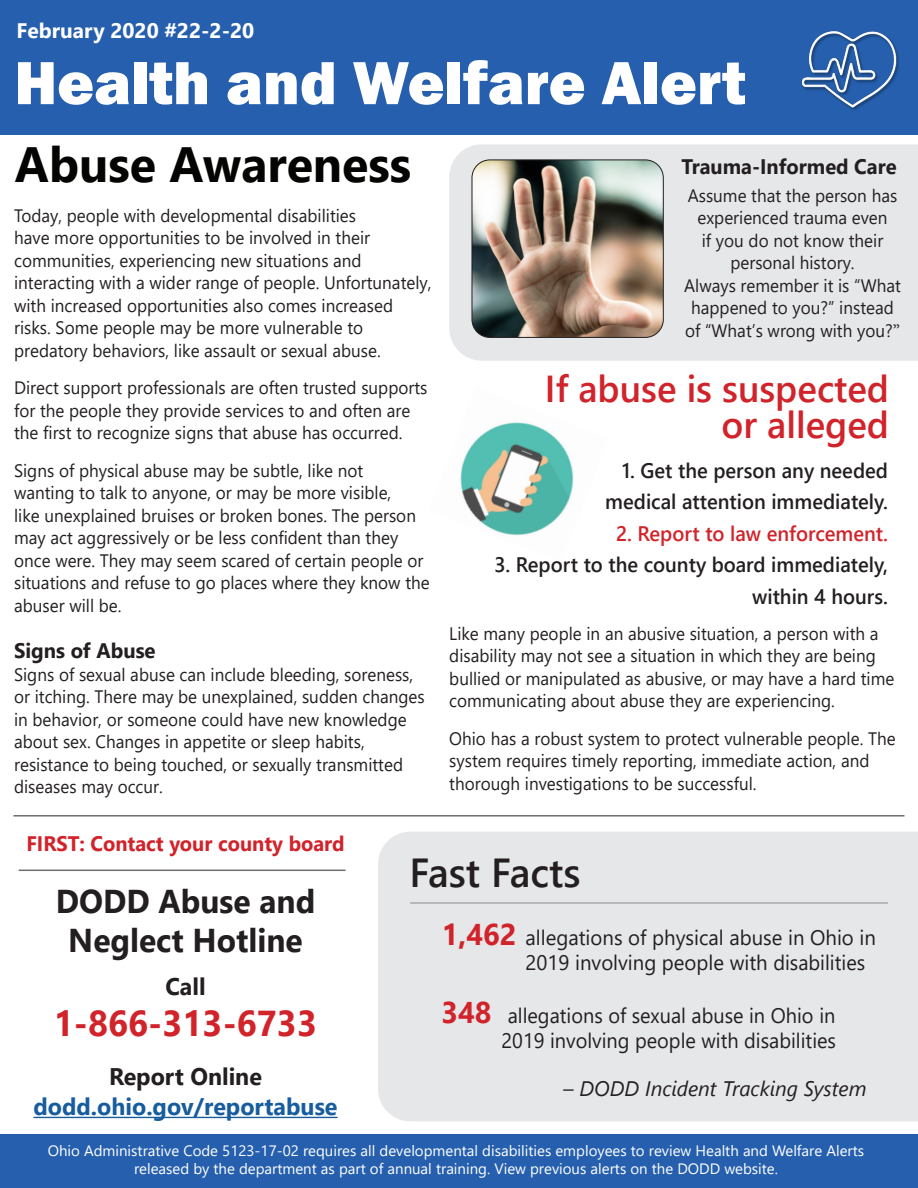
<style>
.page{position:relative;width:918px;height:1188px;background:#fff}
.page>*{position:absolute;margin:0;border:0;box-sizing:border-box;transform-origin:0 0}
.t1{font:800 63px "Franklin Gothic";color:#fff}
.t2{font:700 49.5px "Segoe UI";color:#040503}
.t3{font:600 40.5px "Segoe UI";color:#231f20}
.t4{font:600 37.5px "Segoe UI";color:#d1232a}
.t5{font:700 36px "Segoe UI";color:#d1232a}
.t6{font:700 33px/39px "Segoe UI";color:#231f20;text-align:center;scale:.96 1}
.t7{font:700 24px "Segoe UI";color:#175d9e}
.t8{font:700 24px "Segoe UI";color:#231f20}
.t9{font:600 21px "Segoe UI";color:#231f20;scale:.96 1}
.t10{font:21px/25.2px "Segoe UI";color:#231f20}
.t11{font:21px "Segoe UI";color:#231f20;scale:.95 1}
.t12{font:700 21px "Segoe UI";color:#d1232a;scale:.96 1}
.t13{font:italic 21px "Segoe UI";color:#231f20}
.t14{font:600 21px "Segoe UI";color:#d1232a;scale:.96 1}
.t15{font:700 21px "Segoe UI";color:#fff}
.t16{font:700 21px "Segoe UI";color:#231f20;scale:.96 1}
.t17{font:700 21px "Segoe UI";color:#231f20}
.t18{font:18px/22.5px "Segoe UI";color:#231f20;scale:.95 1}
.t19{font:15px/18px "Segoe UI";color:#fff;text-align:center}
.s1{font-family:"Minion Pro"}
.s2{font-weight:700;font-size:30px;color:#d1232a}
</style>
<div class="page">
<img style="left:460px;top:422px;width:114px;height:114px">
<div style="left:449px;top:144px;width:469px;height:217px;background:#e6e7e9"></div>
<img style="left:472px;top:160px;width:191px;height:177px">
<div style="left:472px;top:160px;width:192px;height:178px;border:1px solid #231f20;border-radius:18px"></div>
<div style="left:0;top:0;width:918px;height:135px;background:#255fad"></div>
<img style="left:801px;top:31px;width:98px;height:79px">
<div style="left:0;top:1135px;width:918px;height:53px;background:#255fad"></div>
<div style="left:378px;top:832px;width:540px;height:289px;background:#e6e7e9"></div>
<hr style="left:14px;top:815px;width:890px;height:2px;background:#6c6d70">
<hr style="left:410px;top:902px;width:478px;height:2px;background:#a8a9ad">
<hr style="left:34px;top:1117px;width:304px;height:1px;background:#175d9e">
<hr style="left:19px;top:870px;width:327px;height:1px;background:#6c6d70">
<p class="t15" style="left:16px;top:11px;width:239px">February 2020 #22-2-20</p>
<p class="t1" style="left:14px;top:42px;width:733px">Health and Welfare Alert</p>
<p class="t2" style="left:15px;top:118px;width:398px">Abuse Awareness</p>
<p class="t18" style="left:14px;top:202px;width:441px">Today, people with developmental disabilities<br>have more opportunities to be involved in their communities, experiencing new situations and interacting with a wider range of people. Unfortunately, with increased opportunities also comes increased risks. Some people may be more vulnerable to predatory behaviors, like assault or sexual abuse.</p>
<p class="t18" style="left:14px;top:375px;width:437px">Direct support professionals are often trusted supports for the people they provide services to and often are the first to recognize signs that abuse has occurred.</p>
<p class="t18" style="left:14px;top:457px;width:439px">Signs of physical abuse may be subtle, like not<br>wanting to talk to anyone, or may be more visible,<br>like unexplained bruises or broken bones. The person may act aggressively or be less confident than they once were. They may seem scared of certain people or situations and refuse to go places where they know the abuser will be.</p>
<p class="t17" style="left:14px;top:631px;width:143px">Signs of Abuse</p>
<p class="t18" style="left:14px;top:661px;width:434px">Signs of sexual abuse can include bleeding, soreness, or itching. There may be unexplained, sudden changes in behavior, or someone could have new knowledge about sex. Changes in appetite or sleep habits, resistance to being touched, or sexually transmitted diseases may occur.</p>
<p class="t16" style="left:681px;top:147px;width:226px">Trauma-Informed Care</p>
<p class="t18" style="left:688px;top:183px;width:222px;text-align:center">Assume that the person has experienced trauma even<br>if you do not know their personal history.</p>
<p class="t18" style="left:684px;top:273px;width:230px;text-align:center">Always remember it is “What happened to you?” instead of “What’s wrong with you?<span class="s1">”</span></p>
<p class="t4" style="left:545px;top:354px;width:346px">If abuse is suspected</p>
<p class="t4" style="left:722px;top:390px;width:169px">or alleged</p>
<p class="t9" style="left:622px;top:451px;width:279px">1. Get the person any needed</p>
<p class="t9" style="left:605px;top:482px;width:296px">medical attention immediately.</p>
<p class="t14" style="left:616px;top:514px;width:285px">2. Report to law enforcement.</p>
<p class="t9" style="left:494px;top:545px;width:412px">3. Report to the county board immediately,</p>
<p class="t9" style="left:752px;top:577px;width:143px">within 4 hours.</p>
<p class="t18" style="left:449px;top:621px;width:470px">Like many people in an abusive situation, a person with a disability may not see a situation in which they are being bullied or manipulated as abusive, or may have a hard time communicating about abuse they are experiencing.</p>
<p class="t18" style="left:449px;top:726px;width:471px">Ohio has a robust system to protect vulnerable people. The system requires timely reporting, immediate action, and thorough investigations to be successful.</p>
<p class="t12" style="left:26px;top:824px;width:333px">FIRST: Contact your county board</p>
<p class="t6" style="left:56px;top:879px;width:272px">DODD Abuse and<br>Neglect Hotline</p>
<p class="t8" style="left:165px;top:964px;width:42px">Call</p>
<p class="t5" style="left:54px;top:989px;width:265px">1-866-313-6733</p>
<p class="t8" style="left:109px;top:1054px;width:154px">Report Online</p>
<p class="t7" style="left:34px;top:1084px;width:306px">dodd.ohio.gov/reportabuse</p>
<p class="t3" style="left:409px;top:834px;width:173px">Fast Facts</p>
<p class="t10" style="left:526px;top:923px;width:352px;text-indent:-84px"><span class="s2">1,462</span> allegations of physical abuse in Ohio in<br>2019 involving people with disabilities</p>
<p class="t11" style="left:441px;top:996px;width:416px"><span class="s2">348</span> allegations of sexual abuse in Ohio in</p>
<p class="t11" style="left:502px;top:1021px;width:354px">2019 involving people with disabilities</p>
<p class="t13" style="left:563px;top:1068px;width:305px">– DODD Incident Tracking System</p>
<p class="t19" style="left:48px;top:1141px;width:818px">Ohio Administrative Code 5123-17-02 requires all developmental disabilities employees to review Health and Welfare Alerts released by the department as part of annual training. View previous alerts on the DODD website.</p>
</div>
